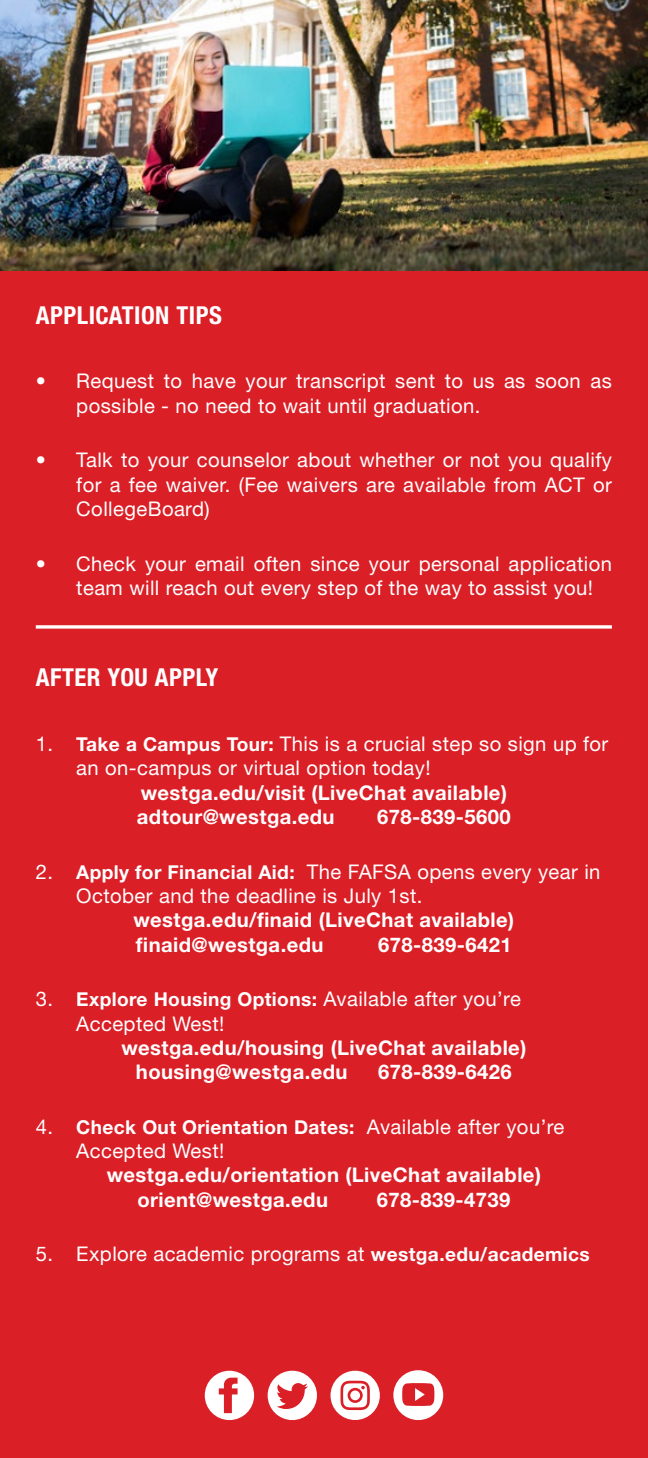
<style>
.page{position:relative;width:648px;height:1458px;background:#da1f27}
.page>*{position:absolute;margin:0;border:0;box-sizing:border-box;transform-origin:0 0}
.Subhead_2{font:700 condensed 24.75px "Helvetica Neue LT Std";letter-spacing:.02em;color:#fff}
.t1{font:20.25px/24.3px "Helvetica Neue LT Std";letter-spacing:.02em;color:#fff}
.Text_6_white{font:700 20.25px "Helvetica Neue LT Std";letter-spacing:.02em;color:#fff}
.t2{font:700 19.12px "Helvetica Neue LT Std";letter-spacing:.02em;color:#fff}
.s1{font-weight:700;font-size:19.12px}
.s2{font-weight:400;font-size:20.25px}
</style>
<div class="page">
<svg style="left:36px;top:625px;width:576px;height:4px;background:#f9dbdd"></svg>
<svg style="left:205px;top:1371px;width:49px;height:49px"></svg>
<svg style="left:268px;top:1371px;width:49px;height:49px"></svg>
<svg style="left:331px;top:1371px;width:49px;height:49px"></svg>
<svg style="left:393px;top:1370px;width:50px;height:50px"></svg>
<img style="left:0;top:0;width:648px;height:271px">
<p class="Subhead_2" style="left:36px;top:300px;width:188px">APPLICATION TIPS</p>
<p class="t1" style="left:76px;top:369px;width:537px;text-indent:-41px">• Request to have your transcript sent to us as soon as possible - no need to wait until graduation.</p>
<p class="t1" style="left:76px;top:448px;width:537px;text-align:justify;text-indent:-41px">• Talk to your counselor about whether or not you qualify for a fee waiver. (Fee waivers are available from ACT or CollegeBoard)</p>
<p class="t1" style="left:76px;top:551px;width:537px;text-indent:-41px">• Check your email often since your personal application team will reach out every step of the way to assist you!</p>
<p class="Subhead_2" style="left:36px;top:663px;width:184px">AFTER YOU APPLY</p>
<p class="t1" style="left:76px;top:732px;width:534px;text-indent:-41px">1. <span class="s1">Take a Campus Tour:</span> This is a crucial step so sign up for an on-campus or virtual option today!</p>
<p class="Text_6_white" style="left:141px;top:780px;width:368px">westga.edu/visit (LiveChat available)</p>
<p class="Text_6_white" style="left:137px;top:804px;width:199px">adtour@westga.edu</p>
<p class="Text_6_white" style="left:377px;top:804px;width:135px">678-839-5600</p>
<p class="t1" style="left:76px;top:859px;width:526px;text-indent:-41px">2. <span class="s1">Apply for Financial Aid:</span> The FAFSA opens every year in<br>October and the deadline is July 1st.</p>
<p class="Text_6_white" style="left:133px;top:908px;width:382px">westga.edu/finaid (LiveChat available)</p>
<p class="Text_6_white" style="left:136px;top:932px;width:189px">finaid@westga.edu</p>
<p class="Text_6_white" style="left:378px;top:932px;width:135px">678-839-6421</p>
<p class="t1" style="left:76px;top:987px;width:446px;text-indent:-41px">3. <span class="s1">Explore Housing Options:</span> Available after you’re<br>Accepted West!</p>
<p class="Text_6_white" style="left:121px;top:1035px;width:406px">westga.edu/housing (LiveChat available)</p>
<p class="Text_6_white" style="left:136px;top:1059px;width:213px">housing@westga.edu</p>
<p class="Text_6_white" style="left:378px;top:1059px;width:135px">678-839-6426</p>
<p class="t2" style="left:36px;top:1115px;width:530px"><span class="s2">4.</span> Check Out Orientation Dates: <span class="s2">Available after you’re</span></p>
<p class="t1" style="left:76px;top:1139px;width:150px">Accepted West!</p>
<p class="Text_6_white" style="left:107px;top:1163px;width:436px">westga.edu/orientation (LiveChat available)</p>
<p class="Text_6_white" style="left:137px;top:1187px;width:192px">orient@westga.edu</p>
<p class="Text_6_white" style="left:377px;top:1187px;width:135px">678-839-4739</p>
<p class="t1" style="left:36px;top:1242px;width:556px">5. Explore academic programs at <span class="s1">westga.edu/academics</span></p>
</div>
